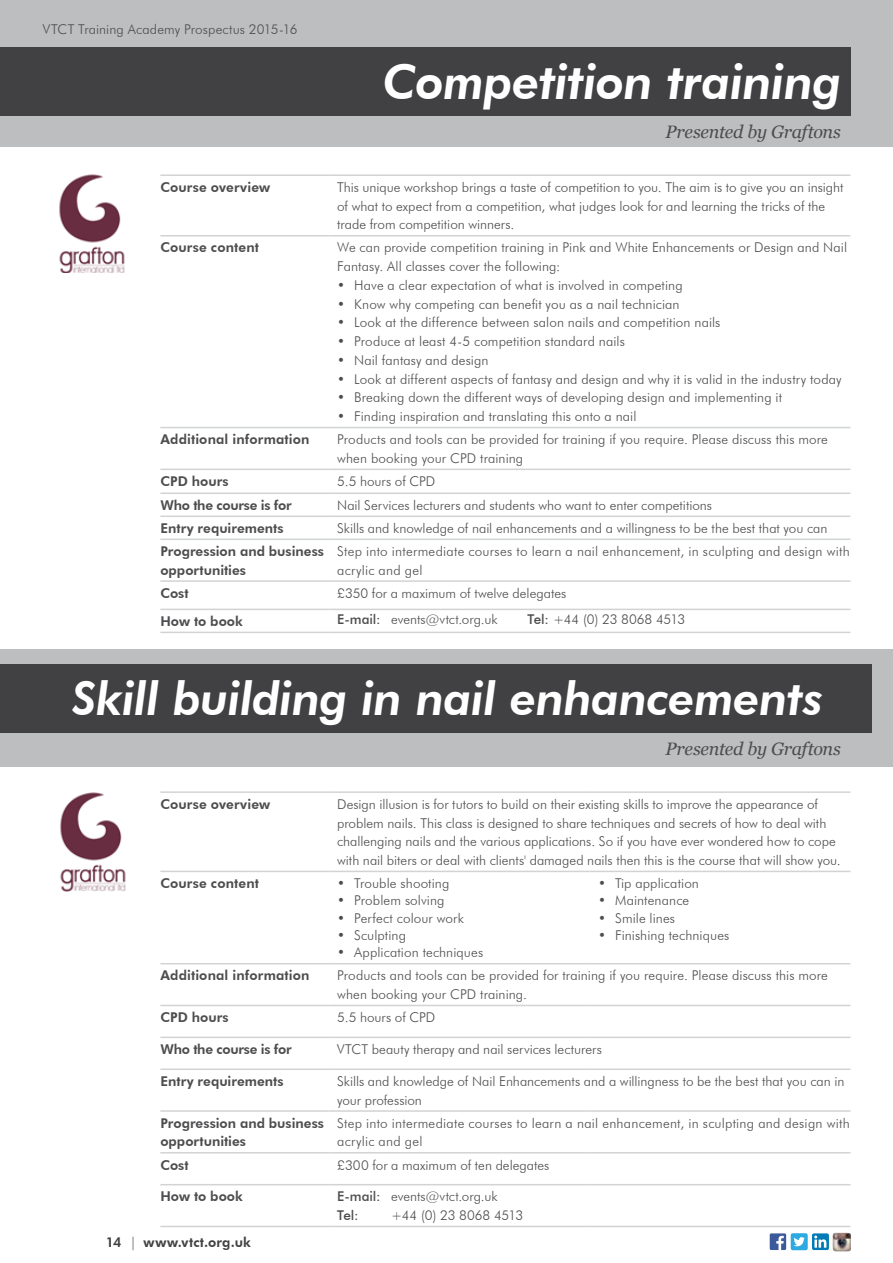
<style>
.page{position:relative;width:893px;height:1263px;background:#fff}
.page>*{position:absolute;margin:0;border:0;box-sizing:border-box;transform-origin:0 0}
.t1{font:italic 800 48px "Futura BT";letter-spacing:-.01em;color:#fff}
.t2{font:italic 800 46.5px "Futura BT";letter-spacing:-.01em;color:#fff}
.t3{font:italic 18px "Georgia";letter-spacing:-.02em;color:#4d4d4f}
.t4{font:300 13.5px/18.8px "Futura BT";letter-spacing:.005em;color:#4d4d4f}
.t5{font:800 13.5px/18.8px "Futura BT";letter-spacing:.005em;color:#4d4d4f}
.t6{font:800 13.5px "Futura BT";letter-spacing:-.02em;color:#4d4d4f}
.t7{font:800 13.5px "Futura BT";letter-spacing:.02em;color:#414042}
.s1{font-weight:500}
.s2{font-weight:300}
</style>
<div class="page">
<div style="left:812px;top:1233px;width:17px;height:17px;background:#007bb6"></div>
<svg style="left:814px;top:1235px;width:12px;height:13px"></svg>
<svg style="left:769px;top:1233px;width:17px;height:17px"></svg>
<div style="left:791px;top:1233px;width:17px;height:17px;background:#2caae1;border-radius:2px"></div>
<svg style="left:794px;top:1237px;width:11px;height:9px"></svg>
<img style="left:832px;top:1232px;width:18px;height:19px">
<div style="left:0;top:0;width:893px;height:147px;background:#bcbec0"></div>
<div style="left:0;top:47px;width:850px;height:68px;background:#414042"></div>
<hr style="left:160px;top:791px;width:169px;height:2px;background:#d1d3d4">
<hr style="left:329px;top:791px;width:261px;height:2px;background:#d1d3d4">
<hr style="left:590px;top:791px;width:260px;height:2px;background:#d1d3d4">
<hr style="left:160px;top:871px;width:169px;height:1px;background:#d1d3d4">
<hr style="left:329px;top:871px;width:261px;height:1px;background:#d1d3d4">
<hr style="left:590px;top:871px;width:260px;height:1px;background:#d1d3d4">
<hr style="left:160px;top:963px;width:169px;height:1px;background:#d1d3d4">
<hr style="left:329px;top:963px;width:261px;height:1px;background:#d1d3d4">
<hr style="left:590px;top:963px;width:260px;height:1px;background:#d1d3d4">
<hr style="left:160px;top:1005px;width:169px;height:1px;background:#d1d3d4">
<hr style="left:329px;top:1005px;width:261px;height:1px;background:#d1d3d4">
<hr style="left:590px;top:1005px;width:260px;height:1px;background:#d1d3d4">
<hr style="left:160px;top:1036px;width:169px;height:2px;background:#d1d3d4">
<hr style="left:329px;top:1036px;width:261px;height:2px;background:#d1d3d4">
<hr style="left:590px;top:1036px;width:260px;height:2px;background:#d1d3d4">
<hr style="left:160px;top:1068px;width:169px;height:2px;background:#d1d3d4">
<hr style="left:329px;top:1068px;width:261px;height:2px;background:#d1d3d4">
<hr style="left:590px;top:1068px;width:260px;height:2px;background:#d1d3d4">
<hr style="left:160px;top:1110px;width:169px;height:2px;background:#d1d3d4">
<hr style="left:329px;top:1110px;width:261px;height:2px;background:#d1d3d4">
<hr style="left:590px;top:1110px;width:260px;height:2px;background:#d1d3d4">
<hr style="left:160px;top:1152px;width:169px;height:1px;background:#d1d3d4">
<hr style="left:329px;top:1152px;width:261px;height:1px;background:#d1d3d4">
<hr style="left:590px;top:1152px;width:260px;height:1px;background:#d1d3d4">
<hr style="left:160px;top:1184px;width:169px;height:1px;background:#d1d3d4">
<hr style="left:329px;top:1184px;width:261px;height:1px;background:#d1d3d4">
<hr style="left:590px;top:1184px;width:260px;height:1px;background:#d1d3d4">
<hr style="left:160px;top:1226px;width:169px;height:1px;background:#d1d3d4">
<hr style="left:329px;top:1226px;width:261px;height:1px;background:#d1d3d4">
<hr style="left:590px;top:1226px;width:260px;height:1px;background:#d1d3d4">
<img style="left:60px;top:792px;width:66px;height:99px">
<div style="left:0;top:649px;width:893px;height:118px;background:#bcbec0"></div>
<div style="left:0;top:665px;width:872px;height:68px;background:#414042"></div>
<hr style="left:160px;top:174px;width:169px;height:2px;background:#d1d3d4">
<hr style="left:329px;top:174px;width:521px;height:2px;background:#d1d3d4">
<hr style="left:160px;top:235px;width:169px;height:1px;background:#d1d3d4">
<hr style="left:329px;top:235px;width:521px;height:1px;background:#d1d3d4">
<hr style="left:160px;top:427px;width:169px;height:1px;background:#d1d3d4">
<hr style="left:329px;top:427px;width:521px;height:1px;background:#d1d3d4">
<hr style="left:160px;top:469px;width:169px;height:1px;background:#d1d3d4">
<hr style="left:329px;top:469px;width:521px;height:1px;background:#d1d3d4">
<hr style="left:160px;top:492px;width:169px;height:2px;background:#d1d3d4">
<hr style="left:329px;top:492px;width:521px;height:2px;background:#d1d3d4">
<hr style="left:160px;top:515px;width:169px;height:2px;background:#d1d3d4">
<hr style="left:329px;top:515px;width:521px;height:2px;background:#d1d3d4">
<hr style="left:160px;top:538px;width:169px;height:2px;background:#d1d3d4">
<hr style="left:329px;top:538px;width:521px;height:2px;background:#d1d3d4">
<hr style="left:160px;top:580px;width:169px;height:2px;background:#d1d3d4">
<hr style="left:329px;top:580px;width:521px;height:2px;background:#d1d3d4">
<hr style="left:160px;top:609px;width:169px;height:1px;background:#d1d3d4">
<hr style="left:329px;top:609px;width:521px;height:1px;background:#d1d3d4">
<hr style="left:160px;top:632px;width:169px;height:1px;background:#d1d3d4">
<hr style="left:329px;top:632px;width:521px;height:1px;background:#d1d3d4">
<img style="left:59px;top:174px;width:66px;height:99px">
<p class="t4" style="left:43px;top:20px;width:256px">VTCT Training Academy Prospectus 2015-16</p>
<h1 class="t1" style="left:383px;top:53px;width:460px">Competition training</h1>
<h3 class="t3" style="left:665px;top:120px;width:177px">Presented by Graftons</h3>
<p class="t5" style="left:160px;top:178px;width:111px">Course overview</p>
<p class="t4" style="left:337px;top:178px;width:508px">This unique workshop brings a taste of competition to you. The aim is to give you an insight of what to expect from a competition, what judges look for and learning the tricks of the trade from competition winners.</p>
<p class="t5" style="left:160px;top:238px;width:100px">Course content</p>
<p class="t4" style="left:337px;top:238px;width:511px">We can provide competition training in Pink and White Enhancements or Design and Nail<br>Fantasy. All classes cover the following:</p>
<p class="t4" style="left:337px;top:276px;width:347px">• Have a clear expectation of what is involved in competing</p>
<p class="t4" style="left:337px;top:294px;width:344px">• Know why competing can benefit you as a nail technician</p>
<p class="t4" style="left:337px;top:313px;width:385px">• Look at the difference between salon nails and competition nails</p>
<p class="t4" style="left:337px;top:332px;width:289px">• Produce at least 4-5 competition standard nails</p>
<p class="t4" style="left:337px;top:351px;width:153px">• Nail fantasy and design</p>
<p class="t4" style="left:337px;top:369px;width:506px">• Look at different aspects of fantasy and design and why it is valid in the industry today</p>
<p class="t4" style="left:337px;top:388px;width:446px">• Breaking down the different ways of developing design and implementing it</p>
<p class="t4" style="left:337px;top:407px;width:301px">• Finding inspiration and translating this onto a nail</p>
<p class="t5" style="left:160px;top:430px;width:151px">Additional information</p>
<p class="t4" style="left:337px;top:430px;width:492px">Products and tools can be provided for training if you require. Please discuss this more when booking your CPD training</p>
<p class="t5" style="left:160px;top:472px;width:70px">CPD hours</p>
<p class="t4" style="left:337px;top:472px;width:100px">5.5 hours of CPD</p>
<p class="t6" style="left:160px;top:497px;width:133px">Who the course is for</p>
<p class="t4" style="left:337px;top:496px;width:376px">Nail Services lecturers and students who want to enter competitions</p>
<p class="t5" style="left:160px;top:519px;width:125px">Entry requirements</p>
<p class="t4" style="left:337px;top:519px;width:492px">Skills and knowledge of nail enhancements and a willingness to be the best that you can</p>
<p class="t5" style="left:160px;top:542px;width:165px">Progression and business opportunities</p>
<p class="t4" style="left:337px;top:542px;width:514px">Step into intermediate courses to learn a nail enhancement, in sculpting and design with acrylic and gel</p>
<p class="t5" style="left:160px;top:583px;width:30px">Cost</p>
<p class="t4" style="left:337px;top:583px;width:231px">£350 for a maximum of twelve delegates</p>
<p class="t5" style="left:160px;top:612px;width:84px">How to book</p>
<p class="t4" style="left:337px;top:610px;width:162px"><span class="s1">E-mail:</span> events@vtct.org.uk</p>
<p class="t4" style="left:527px;top:610px;width:159px"><span class="s1">Tel:</span> +44 (0) 23 8068 4513</p>
<h2 class="t2" style="left:73px;top:670px;width:753px">Skill building in nail enhancements</h2>
<h3 class="t3" style="left:665px;top:737px;width:177px">Presented by Graftons</h3>
<p class="t5" style="left:160px;top:794px;width:111px">Course overview</p>
<p class="t4" style="left:337px;top:794px;width:505px">Design illusion is for tutors to build on their existing skills to improve the appearance of problem nails. This class is designed to share techniques and secrets of how to deal with challenging nails and the various applications. So if you have ever wondered how to cope with nail biters or deal with clients' damaged nails then this is the course that will show you.</p>
<p class="t5" style="left:160px;top:874px;width:100px">Course content</p>
<p class="t4" style="left:337px;top:874px;width:114px">• Trouble shooting</p>
<p class="t4" style="left:337px;top:891px;width:109px">• Problem solving</p>
<p class="t4" style="left:337px;top:908px;width:128px">• Perfect colour work</p>
<p class="t4" style="left:337px;top:926px;width:70px">• Sculpting</p>
<p class="t4" style="left:337px;top:943px;width:148px">• Application techniques</p>
<p class="t4" style="left:598px;top:874px;width:102px">• Tip application</p>
<p class="t4" style="left:598px;top:891px;width:93px">• Maintenance</p>
<p class="t4" style="left:598px;top:908px;width:79px">• Smile lines</p>
<p class="t4" style="left:598px;top:926px;width:133px">• Finishing techniques</p>
<p class="t5" style="left:160px;top:966px;width:151px">Additional information</p>
<p class="t4" style="left:337px;top:966px;width:492px">Products and tools can be provided for training if you require. Please discuss this more when booking your CPD training.</p>
<p class="t5" style="left:160px;top:1008px;width:70px">CPD hours</p>
<p class="t4" style="left:337px;top:1008px;width:100px">5.5 hours of CPD</p>
<p class="t6" style="left:160px;top:1041px;width:133px">Who the course is for</p>
<p class="t4" style="left:337px;top:1040px;width:266px">VTCT beauty therapy and nail services lecturers</p>
<p class="t5" style="left:160px;top:1072px;width:125px">Entry requirements</p>
<p class="t4" style="left:337px;top:1072px;width:509px">Skills and knowledge of Nail Enhancements and a willingness to be the best that you can in your profession</p>
<p class="t5" style="left:160px;top:1113px;width:165px">Progression and business opportunities</p>
<p class="t4" style="left:337px;top:1113px;width:514px">Step into intermediate courses to learn a nail enhancement, in sculpting and design with acrylic and gel</p>
<p class="t5" style="left:160px;top:1155px;width:30px">Cost</p>
<p class="t4" style="left:337px;top:1155px;width:214px">£300 for a maximum of ten delegates</p>
<p class="t5" style="left:160px;top:1187px;width:84px">How to book</p>
<p class="t4" style="left:337px;top:1187px;width:162px"><span class="s1">E-mail:</span> events@vtct.org.uk<br><span class="s1">Tel:</span></p>
<p class="t4" style="left:391px;top:1206px;width:133px">+44 (0) 23 8068 4513</p>
<p class="t7" style="left:106px;top:1234px;width:147px">14 <span class="s2">|</span> www.vtct.org.uk</p>
</div>
